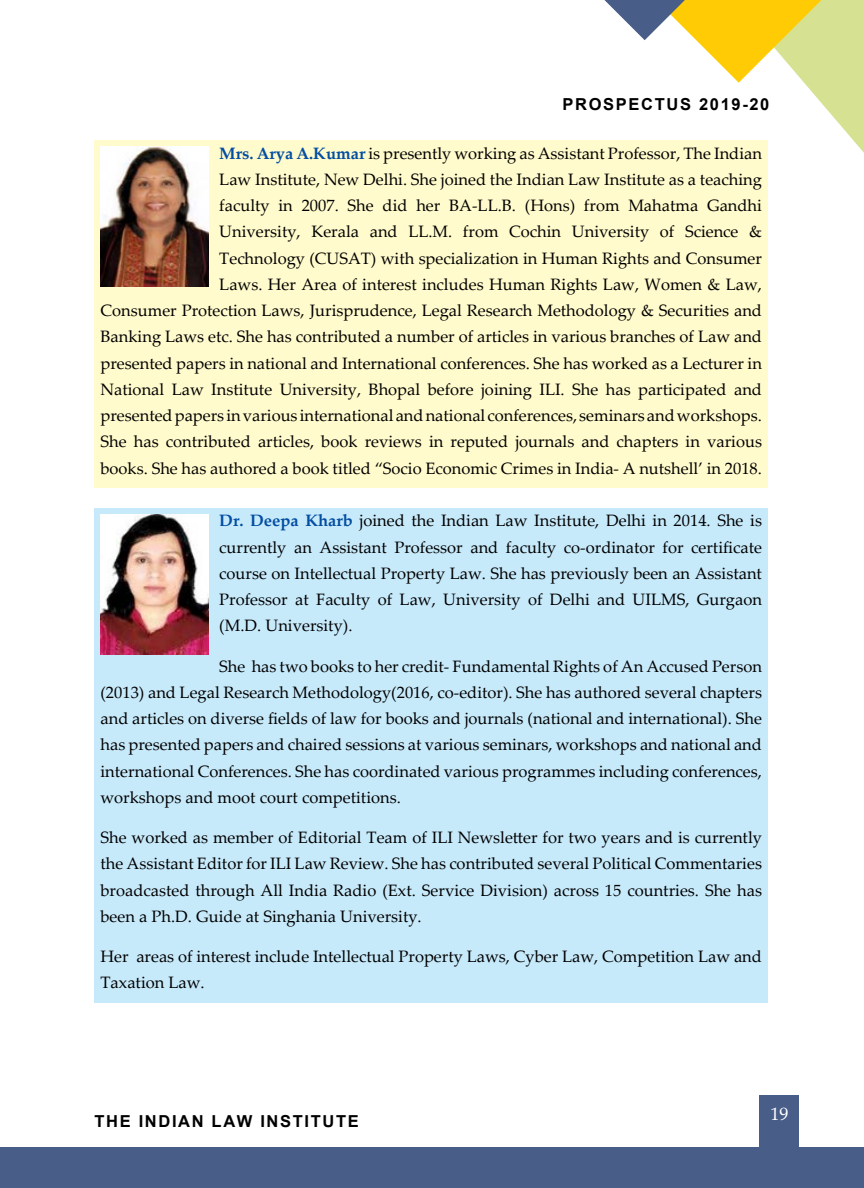
<style>
.page{position:relative;width:864px;height:1188px;background:#fff}
.page>*{position:absolute;margin:0;border:0;box-sizing:border-box;transform-origin:0 0}
.t1{font:18px "Palatino Linotype";color:#fff}
.t2{font:16.5px/26.2px "Palatino Linotype";color:#000;text-align:justify}
.t3{font:700 16.5px "Arial";letter-spacing:.1em;color:#000}
.s1{font-weight:700;color:#034ea2}
</style>
<div class="page">
<svg style="left:604px;top:0;width:260px;height:153px"></svg>
<div style="left:760px;top:1095px;width:39px;height:93px;background:#485e88"></div>
<div style="left:0;top:1147px;width:864px;height:41px;background:#485e88"></div>
<div style="left:94px;top:140px;width:674px;height:348px;background:#fffbcc"></div>
<img style="left:100px;top:146px;width:108px;height:141px">
<div style="left:94px;top:508px;width:674px;height:495px;background:#c7eafb"></div>
<img style="left:100px;top:514px;width:108px;height:141px">
<p class="t3" style="left:563px;top:92px;width:208px">PROSPECTUS 2019-20</p>
<p class="t2" style="left:101px;top:139px;width:663px;text-align:right"><span class="s1">Mrs. Arya A.Kumar</span> is presently working as Assistant Professor, The Indian<br>Law Institute, New Delhi. She joined the Indian Law Institute as a teaching<br>faculty in 2007. She did her BA-LL.B. (Hons) from Mahatma Gandhi<br>University, Kerala and LL.M. from Cochin University of Science &amp;<br>Technology (CUSAT) with specialization in Human Rights and Consumer<br>Laws. Her Area of interest includes Human Rights Law, Women &amp; Law,<br>Consumer Protection Laws, Jurisprudence, Legal Research Methodology &amp; Securities and Banking Laws etc. She has contributed a number of articles in various branches of Law and presented papers in national and International conferences. She has worked as a Lecturer in National Law Institute University, Bhopal before joining ILI. She has participated and presented papers in various international and national conferences, seminars and workshops.<br>She has contributed articles, book reviews in reputed journals and chapters in various books. She has authored a book titled “Socio Economic Crimes in India- A nutshell’ in 2018.</p>
<p class="t2" style="left:219px;top:507px;width:544px"><span class="s1">Dr. Deepa Kharb</span> joined the Indian Law Institute, Delhi in 2014. She is currently an Assistant Professor and faculty co-ordinator for certificate course on Intellectual Property Law. She has previously been an Assistant Professor at Faculty of Law, University of Delhi and UILMS, Gurgaon (M.D. University).</p>
<p class="t2" style="left:100px;top:652px;width:663px;text-indent:119px">She has two books to her credit- Fundamental Rights of An Accused Person (2013) and Legal Research Methodology(2016, co-editor). She has authored several chapters and articles on diverse fields of law for books and journals (national and international). She has presented papers and chaired sessions at various seminars, workshops and national and international Conferences. She has coordinated various programmes including conferences, workshops and moot court competitions.</p>
<p class="t2" style="left:100px;top:824px;width:663px">She worked as member of Editorial Team of ILI Newsletter for two years and is currently the Assistant Editor for ILI Law Review. She has contributed several Political Commentaries broadcasted through All India Radio (Ext. Service Division) across 15 countries. She has been a Ph.D. Guide at Singhania University.</p>
<p class="t2" style="left:100px;top:943px;width:663px">Her areas of interest include Intellectual Property Laws, Cyber Law, Competition Law and<br>Taxation Law.</p>
<p class="t3" style="left:95px;top:1109px;width:266px">THE INDIAN LAW INSTITUTE</p>
<p class="t1" style="left:770px;top:1101px;width:19px">19</p>
</div>
